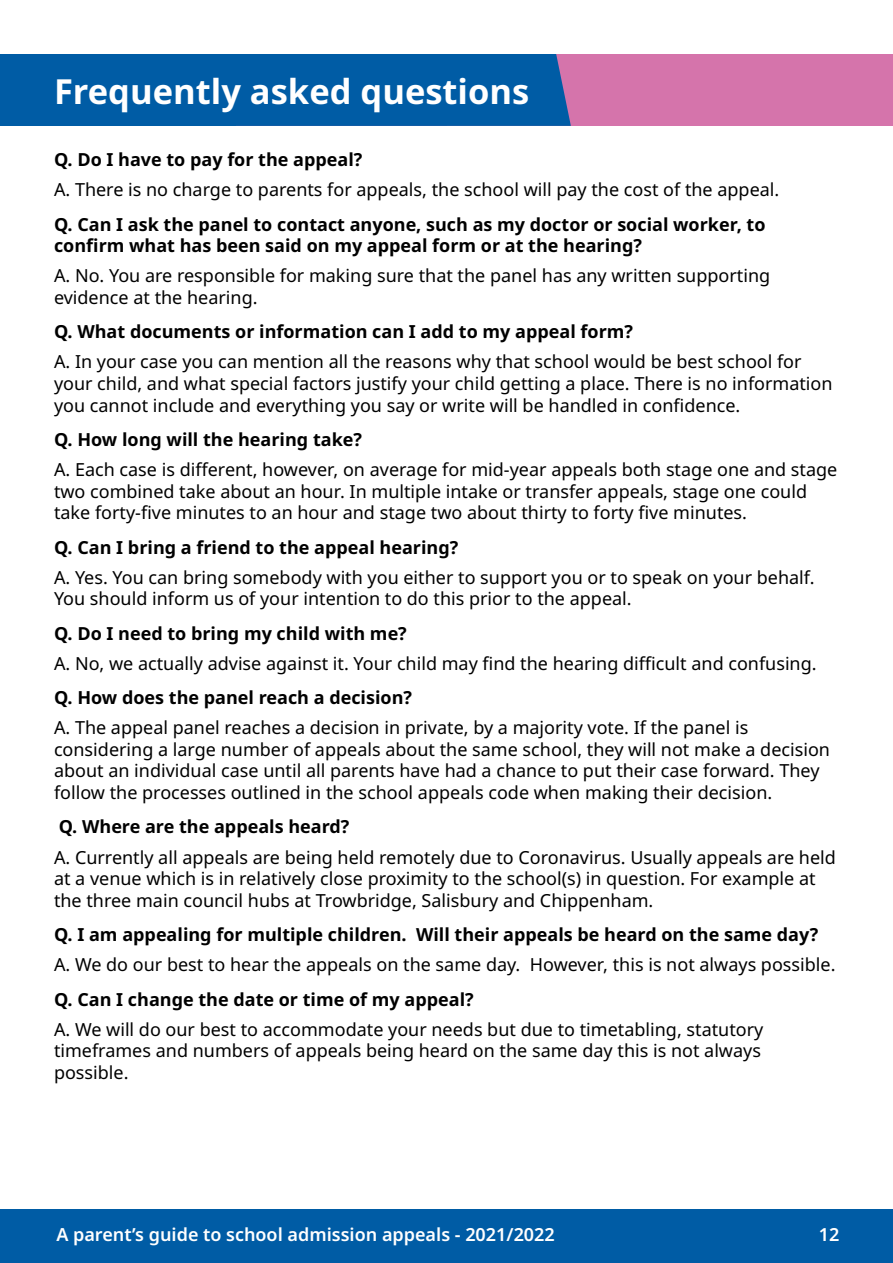
<style>
.page{position:relative;width:893px;height:1263px;background:#fff}
.page>*{position:absolute;margin:0;border:0;box-sizing:border-box;transform-origin:0 0}
.t1{font:700 34.5px "Noto Sans";color:#fff}
.t2{font:18px/21.6px "Noto Sans";color:#000}
.t3{font:700 18px/21.6px "Noto Sans";color:#000}
.t4{font:600 18px "Noto Sans";color:#fff}
</style>
<div class="page">
<div style="left:0;top:1209px;width:893px;height:54px;background:#005ca5"></div>
<div style="left:0;top:54px;width:446px;height:72px;background:#005ca5"></div>
<div style="left:236px;top:54px;width:657px;height:72px;background:#d574ab"></div>
<div style="left:236px;top:54px;width:335px;height:72px;background:#005ca5"></div>
<p class="t1" style="left:54px;top:67px;width:477px">Frequently asked questions</p>
<p class="t3" style="left:54px;top:149px;width:310px">Q. Do I have to pay for the appeal?</p>
<p class="t2" style="left:54px;top:179px;width:727px">A. There is no charge to parents for appeals, the school will pay the cost of the appeal.</p>
<p class="t3" style="left:54px;top:214px;width:713px">Q. Can I ask the panel to contact anyone, such as my doctor or social worker, to confirm what has been said on my appeal form or at the hearing?</p>
<p class="t2" style="left:54px;top:265px;width:718px">A. No. You are responsible for making sure that the panel has any written supporting evidence at the hearing.</p>
<p class="t3" style="left:54px;top:321px;width:581px">Q. What documents or information can I add to my appeal form?</p>
<p class="t2" style="left:54px;top:351px;width:780px">A. In your case you can mention all the reasons why that school would be best school for your child, and what special factors justify your child getting a place. There is no information you cannot include and everything you say or write will be handled in confidence.</p>
<p class="t3" style="left:54px;top:429px;width:310px">Q. How long will the hearing take?</p>
<p class="t2" style="left:54px;top:459px;width:785px">A. Each case is different, however, on average for mid-year appeals both stage one and stage two combined take about an hour. In multiple intake or transfer appeals, stage one could take forty-five minutes to an hour and stage two about thirty to forty five minutes.</p>
<p class="t3" style="left:54px;top:537px;width:406px">Q. Can I bring a friend to the appeal hearing?</p>
<p class="t2" style="left:54px;top:567px;width:762px">A. Yes. You can bring somebody with you either to support you or to speak on your behalf.<br>You should inform us of your intention to do this prior to the appeal.</p>
<p class="t3" style="left:54px;top:623px;width:354px">Q. Do I need to bring my child with me?</p>
<p class="t2" style="left:54px;top:653px;width:764px">A. No, we actually advise against it. Your child may find the hearing difficult and confusing.</p>
<p class="t3" style="left:54px;top:687px;width:360px">Q. How does the panel reach a decision?</p>
<p class="t2" style="left:54px;top:717px;width:778px">A. The appeal panel reaches a decision in private, by a majority vote. If the panel is considering a large number of appeals about the same school, they will not make a decision about an individual case until all parents have had a chance to put their case forward. They follow the processes outlined in the school appeals code when making their decision.</p>
<p class="t3" style="left:59px;top:816px;width:292px">Q. Where are the appeals heard?</p>
<p class="t2" style="left:54px;top:847px;width:783px">A. Currently all appeals are being held remotely due to Coronavirus. Usually appeals are held at a venue which is in relatively close proximity to the school(s) in question. For example at the three main council hubs at Trowbridge, Salisbury and Chippenham.</p>
<p class="t3" style="left:54px;top:924px;width:766px">Q. I am appealing for multiple children. Will their appeals be heard on the same day?</p>
<p class="t2" style="left:54px;top:954px;width:783px">A. We do our best to hear the appeals on the same day. However, this is not always possible.</p>
<p class="t3" style="left:54px;top:989px;width:421px">Q. Can I change the date or time of my appeal?</p>
<p class="t2" style="left:54px;top:1019px;width:711px">A. We will do our best to accommodate your needs but due to timetabling, statutory timeframes and numbers of appeals being heard on the same day this is not always possible.</p>
<p class="t4" style="left:56px;top:1221px;width:500px">A parent’s guide to school admission appeals - 2021/2022</p>
<p class="t4" style="left:819px;top:1221px;width:22px">12</p>
</div>
